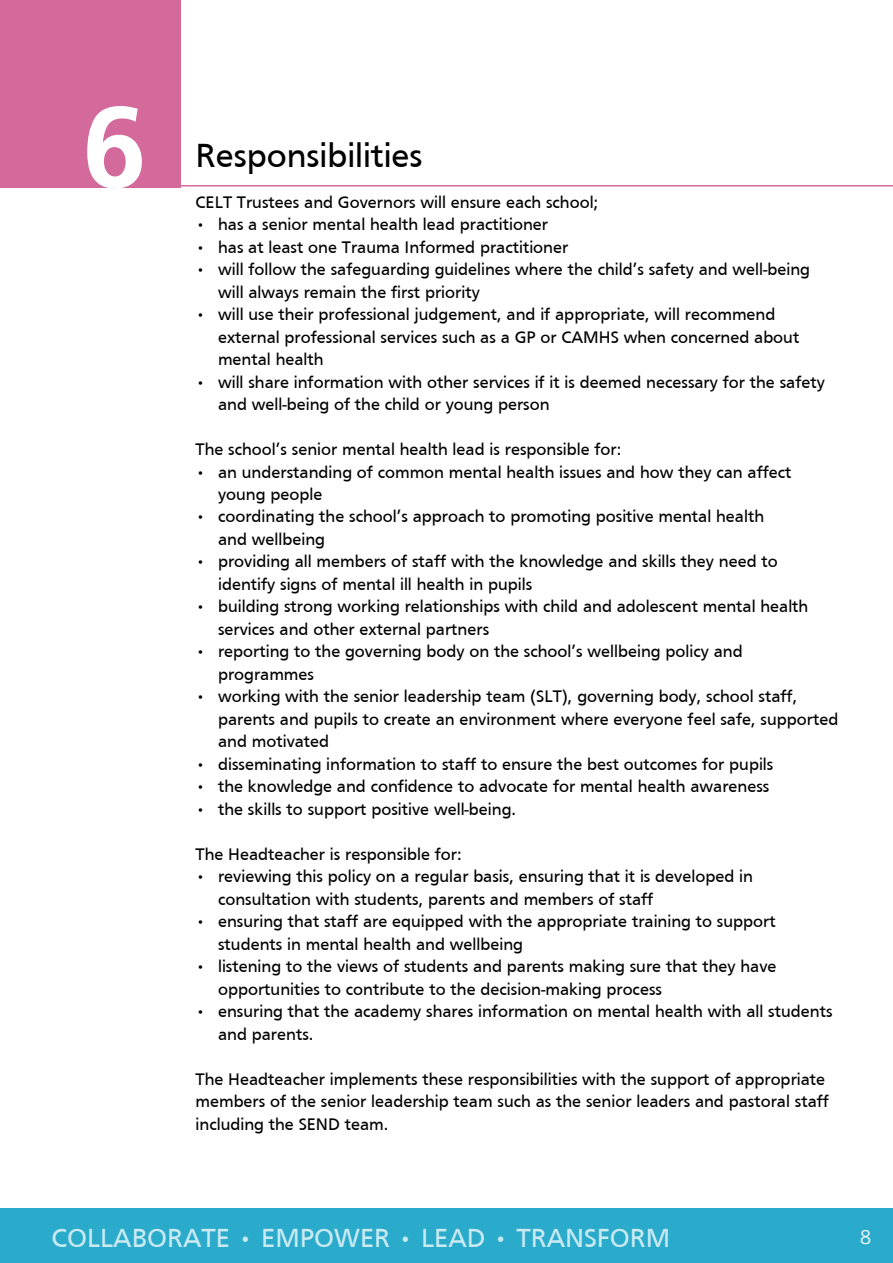
<style>
.page{position:relative;width:893px;height:1263px;background:#fff}
.page>*{position:absolute;margin:0;border:0;box-sizing:border-box;transform-origin:0 0}
.t1{font:700 119.85px "Frutiger";color:#fff}
.t2{font:34.5px "Frutiger";color:#000}
.t3{font:27px "Frutiger";color:#caeaf2}
.t4{font:300 19.5px "Aller";color:#fff}
.t5{font:17.25px/22.5px "Frutiger";color:#000}
</style>
<div class="page">
<div style="left:0;top:1209px;width:893px;height:54px;background:#2babcc"></div>
<hr style="left:181px;top:185px;width:712px;height:2px;background:#d4699b">
<div style="left:0;top:0;width:180px;height:187px;background:#d4699b"></div>
<h1 class="t1" style="left:82px;top:78px;width:66px">6</h1>
<h2 class="t2" style="left:196px;top:136px;width:229px">Responsibilities</h2>
<p class="t5" style="left:196px;top:190px;width:404px">CELT Trustees and Governors will ensure each school;</p>
<p class="t5" style="left:196px;top:213px;width:354px">• has a senior mental health lead practitioner</p>
<p class="t5" style="left:196px;top:235px;width:374px">• has at least one Trauma Informed practitioner</p>
<p class="t5" style="left:218px;top:258px;width:593px;text-indent:-22px">• will follow the safeguarding guidelines where the child’s safety and well-being will always remain the first priority</p>
<p class="t5" style="left:218px;top:303px;width:583px;text-indent:-22px">• will use their professional judgement, and if appropriate, will recommend external professional services such as a GP or CAMHS when concerned about mental health</p>
<p class="t5" style="left:218px;top:370px;width:608px;text-indent:-22px">• will share information with other services if it is deemed necessary for the safety and well-being of the child or young person</p>
<p class="t5" style="left:196px;top:438px;width:427px">The school’s senior mental health lead is responsible for:</p>
<p class="t5" style="left:218px;top:460px;width:575px;text-indent:-22px">• an understanding of common mental health issues and how they can affect young people</p>
<p class="t5" style="left:218px;top:505px;width:547px;text-indent:-22px">• coordinating the school’s approach to promoting positive mental health and wellbeing</p>
<p class="t5" style="left:218px;top:550px;width:561px;text-indent:-22px">• providing all members of staff with the knowledge and skills they need to identify signs of mental ill health in pupils</p>
<p class="t5" style="left:218px;top:595px;width:592px;text-indent:-22px">• building strong working relationships with child and adolescent mental health services and other external partners</p>
<p class="t5" style="left:218px;top:640px;width:526px;text-indent:-22px">• reporting to the governing body on the school’s wellbeing policy and programmes</p>
<p class="t5" style="left:218px;top:685px;width:622px;text-indent:-22px">• working with the senior leadership team (SLT), governing body, school staff, parents and pupils to create an environment where everyone feel safe, supported and motivated</p>
<p class="t5" style="left:196px;top:753px;width:579px">• disseminating information to staff to ensure the best outcomes for pupils</p>
<p class="t5" style="left:196px;top:775px;width:575px">• the knowledge and confidence to advocate for mental health awareness</p>
<p class="t5" style="left:196px;top:798px;width:322px">• the skills to support positive well-being.</p>
<p class="t5" style="left:196px;top:843px;width:268px">The Headteacher is responsible for:</p>
<p class="t5" style="left:218px;top:865px;width:536px;text-indent:-22px">• reviewing this policy on a regular basis, ensuring that it is developed in consultation with students, parents and members of staff</p>
<p class="t5" style="left:218px;top:910px;width:559px;text-indent:-22px">• ensuring that staff are equipped with the appropriate training to support students in mental health and wellbeing</p>
<p class="t5" style="left:218px;top:955px;width:560px;text-indent:-22px">• listening to the views of students and parents making sure that they have opportunities to contribute to the decision-making process</p>
<p class="t5" style="left:218px;top:1000px;width:616px;text-indent:-22px">• ensuring that the academy shares information on mental health with all students and parents.</p>
<p class="t5" style="left:196px;top:1068px;width:635px">The Headteacher implements these responsibilities with the support of appropriate members of the senior leadership team such as the senior leaders and pastoral staff including the SEND team.</p>
<h3 class="t3" style="left:52px;top:1222px;width:620px">COLLABORATE • EMPOWER • LEAD • TRANSFORM</h3>
<p class="t4" style="left:860px;top:1225px;width:13px">8</p>
</div>
